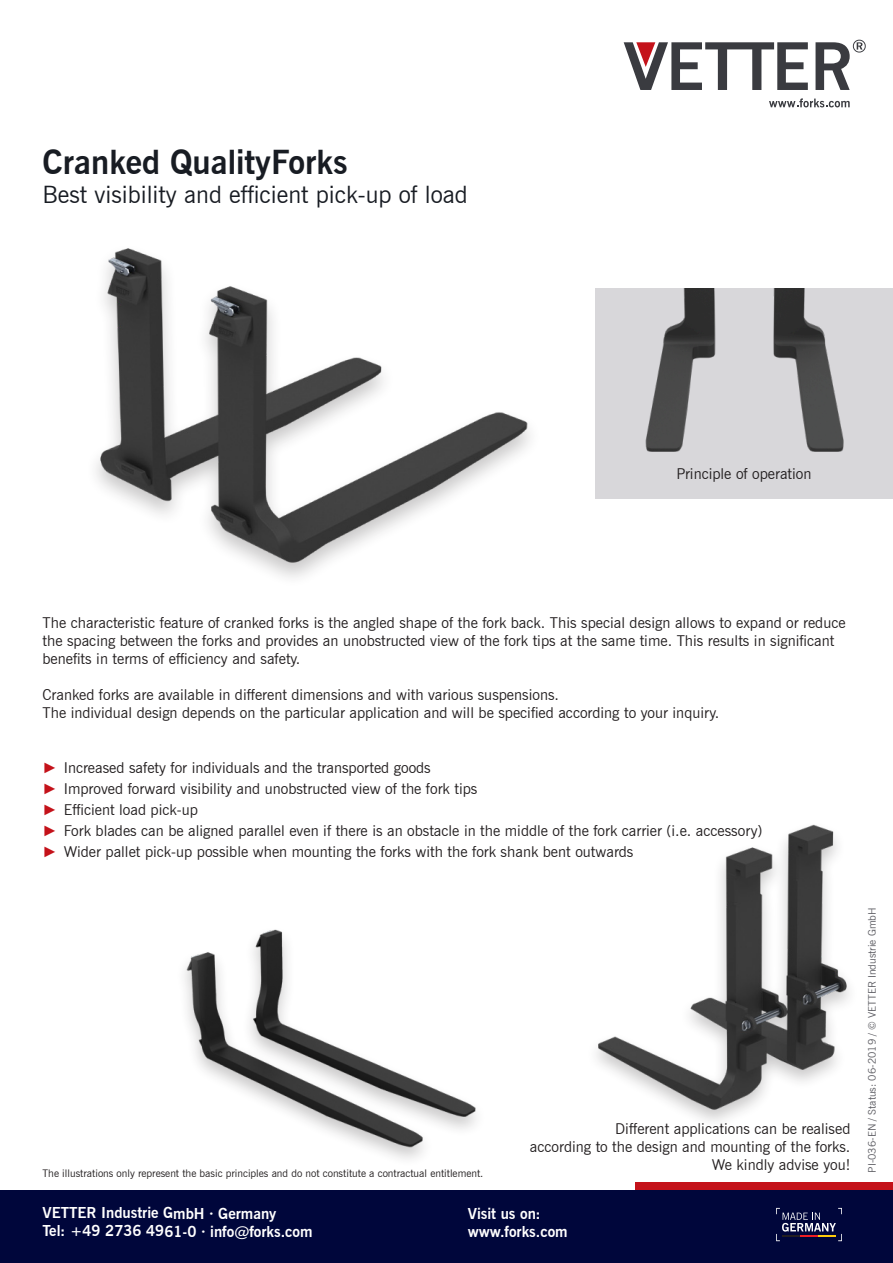
<style>
.page{position:relative;width:893px;height:1263px;background:#fff}
.page>*{position:absolute;margin:0;border:0;box-sizing:border-box;transform-origin:0 0}
.t1{font:700 33px "News Gothic BT";color:#181c23}
.t2{font:24px "News Gothic BT";color:#181c23}
.t3{font:15px/18px "News Gothic BT";color:#231f20}
.t4{font:700 15px/18.1px "News Gothic BT";letter-spacing:-.005em;color:#fff}
.t5{font:10.5px "News Gothic BT";color:#231f20}
.t6{font:10.5px "News Gothic BT";color:#5c5c62}
.s1{font-family:"Arial";color:#c4121a}
</style>
<div class="page">
<svg style="left:769px;top:98px;width:81px;height:9px"></svg>
<svg style="left:815px;top:40px;width:51px;height:50px"></svg>
<svg style="left:624px;top:42px;width:184px;height:48px"></svg>
<div style="left:0;top:1191px;width:893px;height:72px;background:#00063b"></div>
<svg style="left:776px;top:1216px;width:66px;height:25px"></svg>
<img style="left:57px;top:929px;width:432px;height:262px">
<img style="left:96px;top:248px;width:502px;height:330px">
<img style="left:489px;top:824px;width:404px;height:392px">
<img style="left:548px;top:289px;width:345px;height:210px">
<p class="t1" style="left:43px;top:142px;width:307px">Cranked QualityForks</p>
<p class="t2" style="left:43px;top:180px;width:427px">Best visibility and efficient pick-up of load</p>
<p class="t3" style="left:677px;top:464px;width:136px">Principle of operation</p>
<p class="t3" style="left:43px;top:614px;width:805px">The characteristic feature of cranked forks is the angled shape of the fork back. This special design allows to expand or reduce the spacing between the forks and provides an unobstructed view of the fork tips at the same time. This results in significant benefits in terms of efficiency and safety.</p>
<p class="t3" style="left:43px;top:686px;width:518px">Cranked forks are available in different dimensions and with various suspensions.</p>
<p class="t3" style="left:43px;top:704px;width:678px">The individual design depends on the particular application and will be specified according to your inquiry.</p>
<p class="t3" style="left:43px;top:758px;width:390px"><span class="s1">►</span> Increased safety for individuals and the transported goods</p>
<p class="t3" style="left:43px;top:779px;width:436px"><span class="s1">►</span> Improved forward visibility and unobstructed view of the fork tips</p>
<p class="t3" style="left:43px;top:800px;width:157px"><span class="s1">►</span> Efficient load pick-up</p>
<p class="t3" style="left:43px;top:821px;width:721px"><span class="s1">►</span> Fork blades can be aligned parallel even if there is an obstacle in the middle of the fork carrier (i.e. accessory)</p>
<p class="t3" style="left:43px;top:842px;width:592px"><span class="s1">►</span> Wider pallet pick-up possible when mounting the forks with the fork shank bent outwards</p>
<p class="t5" style="left:43px;top:1167px;width:442px">The illustrations only represent the basic principles and do not constitute a contractual entitlement.</p>
<p class="t3" style="left:615px;top:1119px;width:237px">Different applications can be realised</p>
<p class="t3" style="left:530px;top:1137px;width:322px;text-align:right">according to the design and mounting of the forks.<br>We kindly advise you!</p>
<p class="t4" style="left:42px;top:1204px;width:272px">VETTER Industrie GmbH · Germany<br>Tel: +49 2736 4961-0 · info@forks.com</p>
<p class="t4" style="left:468px;top:1205px;width:102px">Visit us on: www.forks.com</p>
<p class="t6" style="left:866px;top:1172px;width:266px;rotate:-90deg">PI-036-EN / Status: 06-2019 / © VETTER Industrie GmbH</p>
</div>
